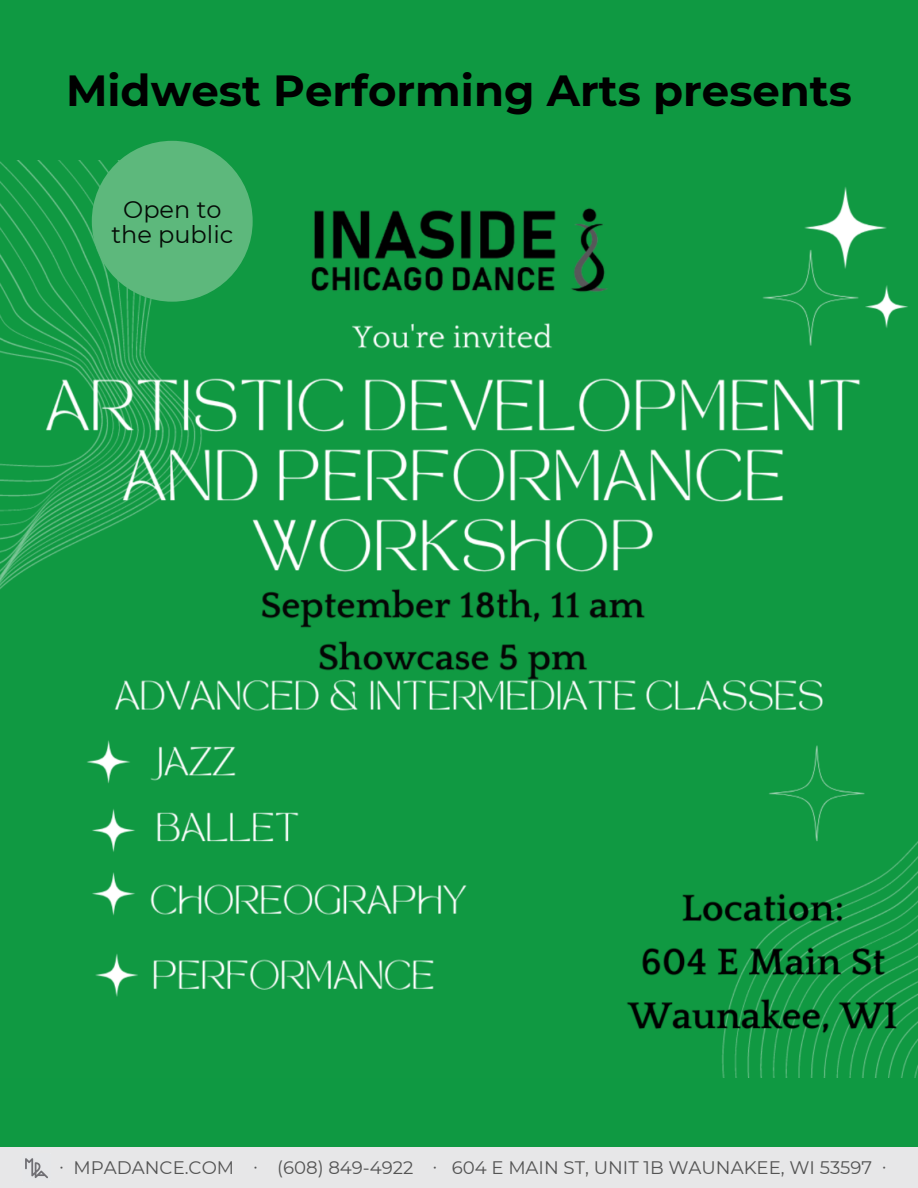
<style>
.page{position:relative;width:918px;height:1188px;background:#0f9942}
.page>*{position:absolute;margin:0;border:0;box-sizing:border-box;transform-origin:0 0}
.t1{font:700 43.5px "Montserrat";color:#000}
.t2{font:24px/24.8px "Montserrat";color:#050c07;text-align:center}
.t3{font:18.15px "Montserrat";color:#545454}
</style>
<div class="page">
<img style="left:0;top:161px;width:918px;height:917px">
<div style="left:0;top:1147px;width:918px;height:41px;background:#e7e7e8"></div>
<img style="left:25px;top:1158px;width:23px;height:21px">
<div style="left:92px;top:141px;width:161px;height:161px;background:#5db87c;border-radius:50%"></div>
<h1 class="t1" style="left:66px;top:64px;width:787px">Midwest Performing Arts presents</h1>
<h2 class="t2" style="left:111px;top:197px;width:123px">Open to the public</h2>
<p class="t3" style="left:59px;top:1156px;width:829px">∙ MPADANCE.COM ∙ (608) 849-4922 ∙ 604 E MAIN ST, UNIT 1B WAUNAKEE, WI 53597 ∙</p>
</div>
